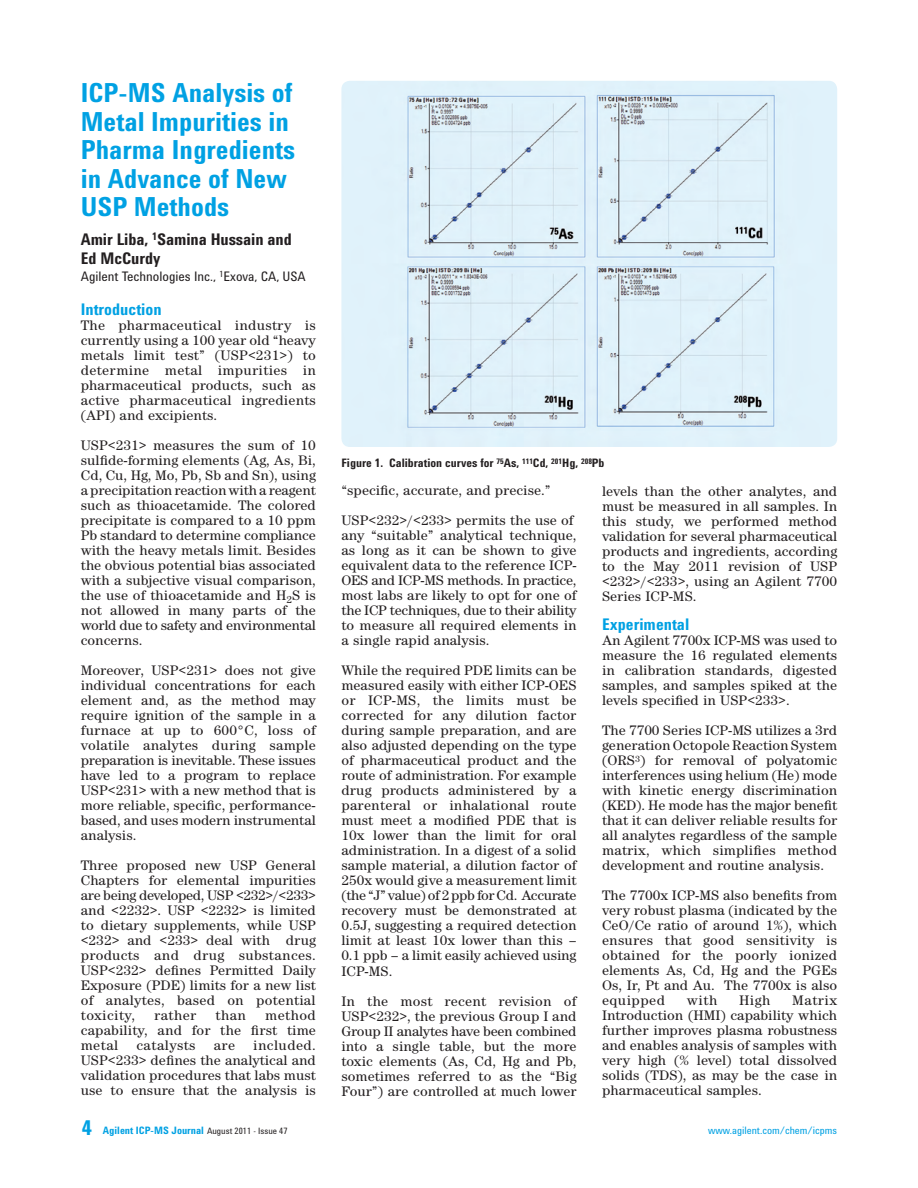
<style>
.page{position:relative;width:918px;height:1188px;background:#fff}
.page>*{position:absolute;margin:0;border:0;box-sizing:border-box;transform-origin:0 0}
.t1{font:700 27px/28.5px "Agilent Cond";color:#00a1e3}
.t2{font:700 16.5px/19.5px "Agilent Cond";letter-spacing:-.005em;color:#231f20}
.t3{font:700 16.5px "Agilent Cond";color:#00a1e3}
.t4{font:14.25px/15px "Agilent Century ITC";color:#231f20;text-align:justify}
.t5{font:14.25px "Agilent Century ITC";letter-spacing:.025em;color:#231f20}
.t6{font:13.5px "Agilent Cond";color:#231f20}
.t7{font:700 12px "Agilent Cond";color:#231f20}
.t8{font:700 10.5px "Agilent Cond";color:#00a1e3}
.t9{font:10.5px "Agilent Cond";color:#00a1e3}
.s1{font-size:21px}
.s2{font-weight:400;font-size:9px;color:#231f20}
</style>
<div class="page">
<img style="left:341px;top:81px;width:496px;height:366px;border-radius:9px">
<h1 class="t1" style="left:81px;top:78px;width:216px">ICP-MS Analysis of<br>Metal Impurities in<br>Pharma Ingredients in Advance of New<br>USP Methods</h1>
<p class="t2" style="left:81px;top:229px;width:213px">Amir Liba, <sup>1</sup>Samina Hussain and<br>Ed McCurdy</p>
<p class="t6" style="left:81px;top:268px;width:227px">Agilent Technologies Inc., <sup>1</sup>Exova, CA, USA</p>
<p class="t3" style="left:81px;top:300px;width:82px">Introduction</p>
<p class="t4" style="left:81px;top:318px;width:237px">The pharmaceutical industry is currently using a 100 year old “heavy metals limit test” (USP&lt;231&gt;) to determine metal impurities in pharmaceutical products, such as active pharmaceutical ingredients (API) and excipients.</p>
<p class="t4" style="left:81px;top:438px;width:237px">USP&lt;231&gt; measures the sum of 10 sulfide-forming elements (Ag, As, Bi, Cd, Cu, Hg, Mo, Pb, Sb and Sn), using a precipitation reaction with a reagent such as thioacetamide. The colored precipitate is compared to a 10 ppm Pb standard to determine compliance with the heavy metals limit. Besides the obvious potential bias associated with a subjective visual comparison, the use of thioacetamide and H<sub>2</sub>S is not allowed in many parts of the world due to safety and environmental concerns.</p>
<p class="t4" style="left:81px;top:663px;width:237px">Moreover, USP&lt;231&gt; does not give individual concentrations for each element and, as the method may require ignition of the sample in a furnace at up to 600°C, loss of volatile analytes during sample preparation is inevitable. These issues have led to a program to replace USP&lt;231&gt; with a new method that is more reliable, specific, performance&shy;based, and uses modern instrumental analysis.</p>
<p class="t4" style="left:81px;top:858px;width:237px">Three proposed new USP General Chapters for elemental impurities are being developed, USP &lt;232&gt;/&lt;233&gt; and &lt;2232&gt;. USP &lt;2232&gt; is limited to dietary supplements, while USP &lt;232&gt; and &lt;233&gt; deal with drug products and drug substances.<br>USP&lt;232&gt; defines Permitted Daily Exposure (PDE) limits for a new list of analytes, based on potential toxicity,</p>
<p class="t4" style="left:81px;top:1008px;width:237px;text-indent:184px">method capability, and for the first time metal</p>
<p class="t4" style="left:154px;top:1008px;width:44px">rather</p>
<p class="t4" style="left:215px;top:1008px;width:32px">than</p>
<p class="t4" style="left:81px;top:1038px;width:237px;text-indent:173px">included.<br>USP&lt;233&gt; defines the analytical and validation procedures that labs must use to ensure that the analysis is</p>
<p class="t5" style="left:136px;top:1037px;width:61px">catalysts</p>
<p class="t4" style="left:214px;top:1038px;width:23px">are</p>
<p class="t7" style="left:341px;top:456px;width:265px">Figure 1. Calibration curves for <sup>75</sup>As, <sup>111</sup>Cd, <sup>201</sup>Hg, <sup>208</sup>Pb</p>
<p class="t4" style="left:341px;top:476px;width:234px;line-height:30px">“specific, accurate, and precise.”<br>USP&lt;232&gt;/&lt;233&gt; permits the use of</p>
<p class="t4" style="left:341px;top:528px;width:237px">any “suitable” analytical technique, as long as it can be shown to give equivalent data to the reference ICP-OES and ICP-MS methods. In practice, most labs are likely to opt for one of the ICP techniques, due to their ability to measure all required elements in a single rapid analysis.</p>
<p class="t4" style="left:341px;top:663px;width:237px">While the required PDE limits can be measured easily with either ICP-OES or ICP-MS, the limits must be corrected for any dilution factor during sample preparation, and are also adjusted depending on the type of pharmaceutical product and the route of administration. For example drug products administered by a parenteral or inhalational route must meet a modified PDE that is 10x lower than the limit for oral administration. In a digest of a solid sample material, a dilution factor of 250x would give a measurement limit (the “J” value) of 2 ppb for Cd. Accurate recovery must be demonstrated at 0.5J, suggesting a required detection limit at least 10x lower than this – 0.1 ppb – a limit easily achieved using ICP-MS.</p>
<p class="t4" style="left:341px;top:993px;width:237px">In the most recent revision of USP&lt;232&gt;, the previous Group I and Group II analytes have been combined into a single table, but the more toxic elements (As, Cd, Hg and Pb, sometimes referred to as the “Big Four”) are controlled at much lower</p>
<p class="t4" style="left:602px;top:483px;width:237px">levels than the other analytes, and must be measured in all samples. In this study, we performed method validation for several pharmaceutical products and ingredients, according to the May 2011 revision of USP &lt;232&gt;/&lt;233&gt;, using an Agilent 7700<br>Series ICP-MS.</p>
<p class="t3" style="left:602px;top:615px;width:89px">Experimental</p>
<p class="t4" style="left:602px;top:633px;width:237px">An Agilent 7700x ICP-MS was used to measure the 16 regulated elements in calibration standards, digested samples, and samples spiked at the levels specified in USP&lt;233&gt;.</p>
<p class="t4" style="left:602px;top:723px;width:237px">The 7700 Series ICP-MS utilizes a 3rd generation Octopole Reaction System (ORS<sup>3</sup>) for removal of polyatomic interferences using helium (He) mode with kinetic energy discrimination (KED). He mode has the major benefit that it can deliver reliable results for all analytes regardless of the sample matrix, which simplifies method development and routine analysis.</p>
<p class="t4" style="left:602px;top:888px;width:237px">The 7700x ICP-MS also benefits from very robust plasma (indicated by the CeO/Ce ratio of around 1%), which ensures that good sensitivity is obtained for the poorly ionized elements As, Cd, Hg and the PGEs Os, Ir, Pt and Au. The 7700x is also equipped</p>
<p class="t4" style="left:687px;top:993px;width:32px">with</p>
<p class="t4" style="left:739px;top:993px;width:33px">High</p>
<p class="t4" style="left:602px;top:993px;width:237px;text-indent:190px">Matrix Introduction (HMI) capability which further improves plasma robustness and enables analysis of samples with very high (% level) total dissolved solids (TDS), as may be the case in pharmaceutical samples.</p>
<p class="t8" style="left:82px;top:1124px;width:207px"><span class="s1">4</span> Agilent ICP-MS Journal <span class="s2">August 2011 - Issue 47</span></p>
<p class="t9" style="left:708px;top:1124px;width:131px">www.agilent.com/chem/icpms</p>
</div>
